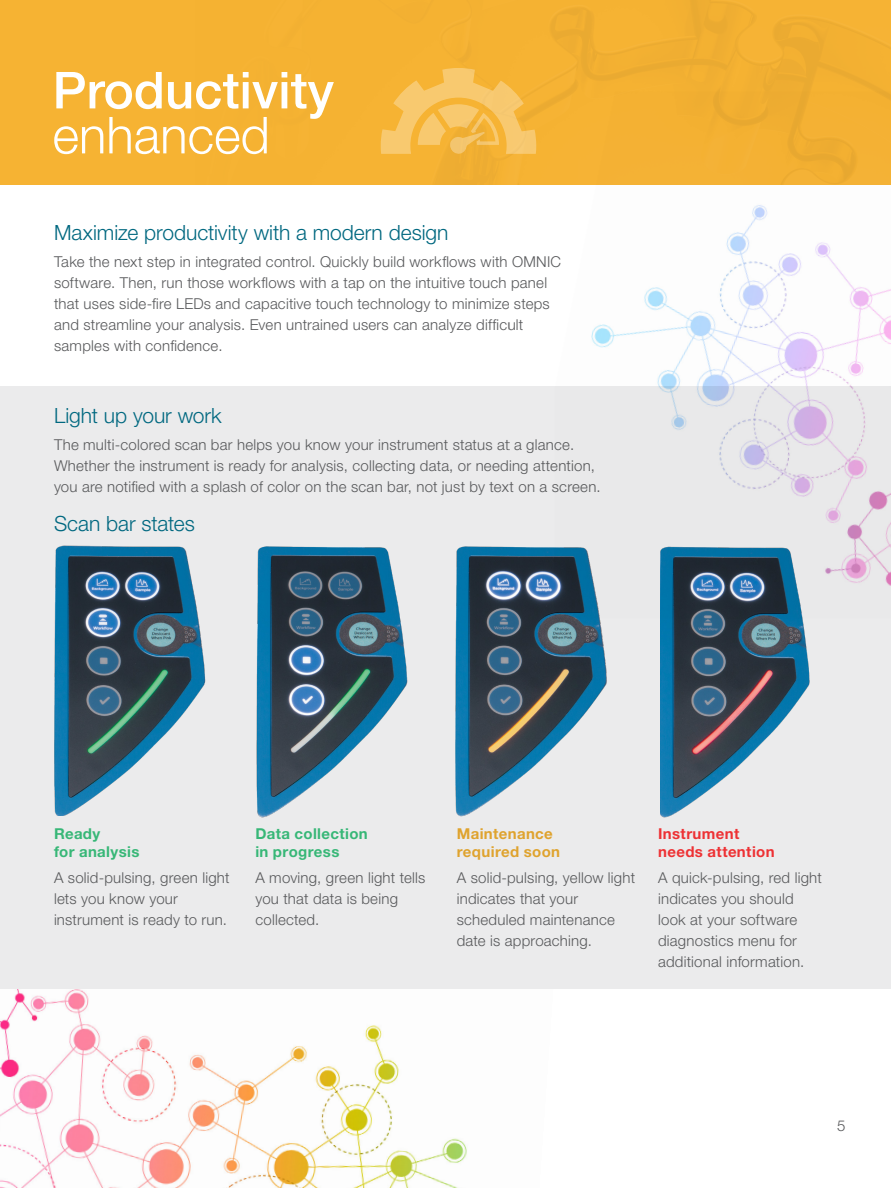
<style>
.page{position:relative;width:891px;height:1188px;background:#fff}
.page>*{position:absolute;margin:0;border:0;box-sizing:border-box;transform-origin:0 0}
.t1{font:500 51px "Helvetica Neue LT Std";color:#fff}
.t2{font:300 51px "Helvetica Neue LT Std";color:#fff}
.t3{font:300 21px "Helvetica Neue LT Std";color:#006880}
.t4{font:300 15px/21px "Helvetica Neue LT Std";letter-spacing:.015em;color:#58595b}
.t5{font:700 15px/18px "Helvetica Neue LT Std";letter-spacing:.025em;color:#37b777}
.t6{font:700 15px/18px "Helvetica Neue LT Std";letter-spacing:.025em;color:#ee3134}
.t7{font:700 15px/18px "Helvetica Neue LT Std";letter-spacing:.025em;color:#dfa32e}
</style>
<div class="page">
<img style="left:0;top:989px;width:467px;height:199px">
<div style="left:0;top:386px;width:891px;height:603px;background:#ebebec"></div>
<div style="left:0;top:0;width:891px;height:185px;background:#f6b333"></div>
<img style="left:380px;top:0;width:509px;height:150px">
<svg style="left:381px;top:68px;width:155px;height:86px"></svg>
<img style="left:54px;top:545px;width:152px;height:271px">
<img style="left:256px;top:546px;width:152px;height:272px">
<img style="left:660px;top:618px;width:150px;height:200px">
<img style="left:455px;top:546px;width:152px;height:271px">
<img style="left:554px;top:92px;width:337px;height:526px">
<h1 class="t1" style="left:52px;top:60px;width:283px">Productivity</h1>
<h1 class="t2" style="left:52px;top:104px;width:219px">enhanced</h1>
<h2 class="t3" style="left:54px;top:220px;width:396px">Maximize productivity with a modern design</h2>
<p class="t4" style="left:54px;top:251px;width:509px">Take the next step in integrated control. Quickly build workflows with OMNIC software. Then, run those workflows with a tap on the intuitive touch panel that uses side-fire LEDs and capacitive touch technology to minimize steps and streamline your analysis. Even untrained users can analyze difficult samples with confidence.</p>
<h2 class="t3" style="left:54px;top:403px;width:169px">Light up your work</h2>
<p class="t4" style="left:54px;top:434px;width:548px">The multi-colored scan bar helps you know your instrument status at a glance.<br>Whether the instrument is ready for analysis, collecting data, or needing attention, you are notified with a splash of color on the scan bar, not just by text on a screen.</p>
<h2 class="t3" style="left:54px;top:511px;width:142px">Scan bar states</h2>
<p class="t5" style="left:54px;top:824px;width:87px">Ready<br>for analysis</p>
<p class="t4" style="left:54px;top:866px;width:177px">A solid-pulsing, green light lets you know your instrument is ready to run.</p>
<p class="t5" style="left:255px;top:824px;width:114px">Data collection in progress</p>
<p class="t4" style="left:255px;top:866px;width:171px">A moving, green light tells you that data is being collected.</p>
<p class="t7" style="left:457px;top:824px;width:105px">Maintenance required soon</p>
<p class="t4" style="left:457px;top:866px;width:180px">A solid-pulsing, yellow light indicates that your scheduled maintenance date is approaching.</p>
<p class="t6" style="left:658px;top:824px;width:118px">Instrument needs attention</p>
<p class="t4" style="left:658px;top:866px;width:165px">A quick-pulsing, red light indicates you should look at your software diagnostics menu for additional information.</p>
<p class="t4" style="left:837px;top:1115px;width:10px">5</p>
</div>
